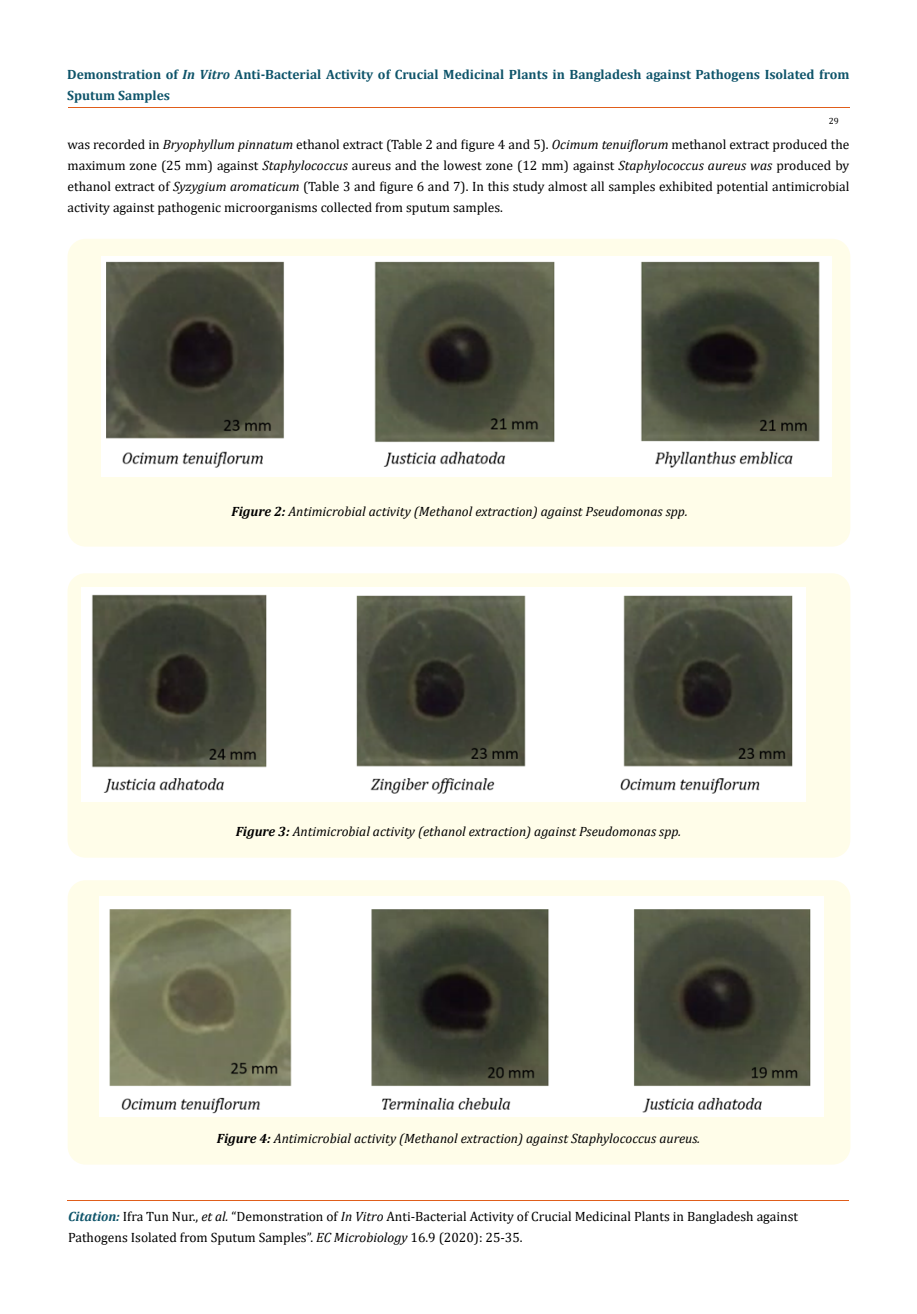
<style>
.page{position:relative;width:917px;height:1314px;background:#fff}
.page>*{position:absolute;margin:0;border:0;box-sizing:border-box;transform-origin:0 0}
.t1{font:13.5px/21px "Cambria";color:#000}
.t2{font:italic 13.5px "Cambria";color:#000}
.t3{font:700 13.5px/21px "Cambria";color:#0e546a}
.t4{font:9px "Cambria";color:#000}
.s1{font-style:italic}
.s2{font-weight:700}
.s3{font-weight:700;font-style:italic;color:#0e546a}
</style>
<div class="page">
<hr style="left:68px;top:108px;width:781px;height:1px;background:#e05d1a">
<hr style="left:67px;top:1200px;width:782px;height:1px;background:#e05d1a">
<div style="left:68px;top:239px;width:782px;height:308px;background:#fffde9;border-radius:18px"></div>
<div style="left:68px;top:573px;width:782px;height:285px;background:#fffde9;border-radius:18px"></div>
<img style="left:101px;top:257px;width:730px;height:219px">
<img style="left:82px;top:588px;width:723px;height:214px">
<div style="left:68px;top:880px;width:782px;height:285px;background:#fffde9;border-radius:18px"></div>
<img style="left:100px;top:897px;width:723px;height:219px">
<p class="t3" style="left:67px;top:64px;width:783px">Demonstration of <span class="s1">In Vitro</span> Anti-Bacterial Activity of Crucial Medicinal Plants in Bangladesh against Pathogens Isolated from<br>Sputum Samples</p>
<p class="t4" style="left:828px;top:116px;width:11px">29</p>
<p class="t1" style="left:68px;top:134px;width:783px;text-align:justify">was recorded in <span class="s1">Bryophyllum pinnatum</span> ethanol extract (Table 2 and figure 4 and 5). <span class="s1">Ocimum tenuiflorum</span> methanol extract produced the maximum zone (25 mm) against <span class="s1">Staphylococcus</span> aureus and the lowest zone (12 mm) against <span class="s1">Staphylococcus aureus was</span> produced by ethanol extract of <span class="s1">Syzygium aromaticum</span> (Table 3 and figure 6 and 7). In this study almost all samples exhibited potential antimicrobial activity against pathogenic microorganisms collected from sputum samples.</p>
<p class="t2" style="left:231px;top:502px;width:458px"><span class="s2">Figure 2:</span> Antimicrobial activity (Methanol extraction) against Pseudomonas spp.</p>
<p class="t2" style="left:236px;top:822px;width:447px"><span class="s2">Figure 3:</span> Antimicrobial activity (ethanol extraction) against Pseudomonas spp.</p>
<p class="t2" style="left:217px;top:1129px;width:485px"><span class="s2">Figure 4:</span> Antimicrobial activity (Methanol extraction) against Staphylococcus aureus.</p>
<p class="t1" style="left:68px;top:1206px;width:731px"><span class="s3">Citation:</span> Ifra Tun Nur., <span class="s1">et al.</span> “Demonstration of <span class="s1">In Vitro</span> Anti-Bacterial Activity of Crucial Medicinal Plants in Bangladesh against<br>Pathogens Isolated from Sputum Samples”. <span class="s1">EC Microbiology</span> 16.9 (2020): 25-35.</p>
</div>
